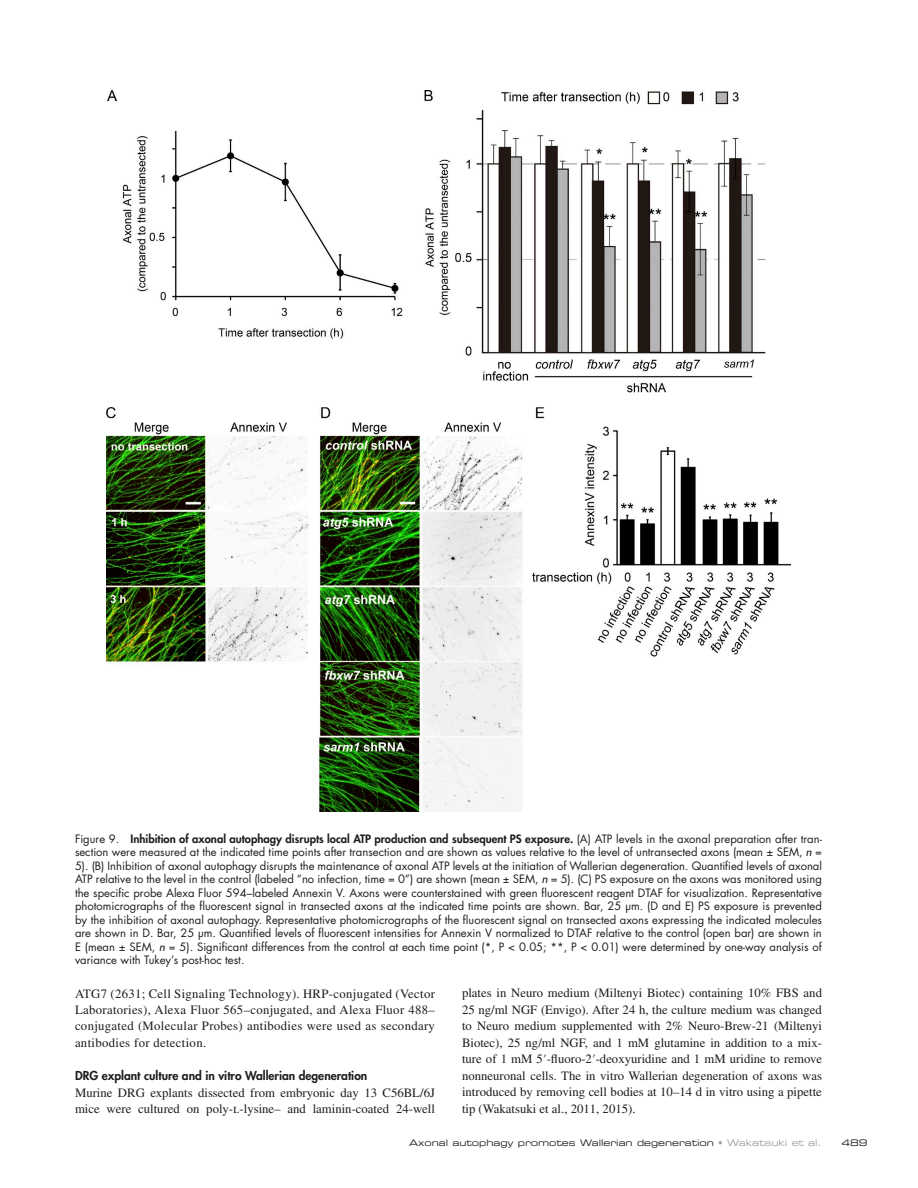
<style>
.page{position:relative;width:918px;height:1188px;background:#fff}
.page>*{position:absolute;margin:0;border:0;box-sizing:border-box;transform-origin:0 0}
.t1{font:12.75px/16.5px "Times LT Std";color:#1d1d1b;text-align:justify}
.t2{font:800 12px "Futura Std";color:#1d1d1b}
.t3{font:11.25px/13.5px "Futura Std";color:#1d1d1b;text-align:justify}
.t4{font:9px "Eurostile LT Std Ex 2";color:#1d1d1b}
.s1{font-weight:800}
.s2{font-weight:500;font-style:italic}
.s3{font-family:"STIX General"}
.s4{color:#9d9d9d}
</style>
<div class="page">
<img style="left:106px;top:90px;width:684px;height:721px">
<p class="t3" style="left:75px;top:832px;width:749px">Figure 9. <span class="s1">Inhibition of axonal autophagy disrupts local ATP production and subsequent PS exposure.</span> (A) ATP levels in the axonal preparation after tran&shy;section were measured at the indicated time points after transection and are shown as values relative to the level of untransected axons (mean ± SEM, <span class="s2">n</span> = 5). (B) Inhibition of axonal autophagy disrupts the maintenance of axonal ATP levels at the initiation of Wallerian degeneration. Quantified levels of axonal ATP relative to the level in the control (labeled “no infection, time = 0”) are shown (mean ± SEM, <span class="s2">n</span> = 5). (C) PS exposure on the axons was monitored using the specific probe Alexa Fluor 594–labeled Annexin V. Axons were counterstained with green fluorescent reagent DTAF for visualization. Representative photomicrographs of the fluorescent signal in transected axons at the indicated time points are shown. Bar, 25 µm. (D and E) PS exposure is prevented by the inhibition of axonal autophagy. Representative photomicrographs of the fluorescent signal on transected axons expressing the indicated molecules are shown in D. Bar, 25 µm. Quantified levels of fluorescent intensities for Annexin V normalized to DTAF relative to the control (open bar) are shown in E (mean ± SEM, <span class="s2">n</span> = 5). Significant differences from the control at each time point (*, P &lt; 0.05; **, P &lt; 0.01) were determined by one-way analysis of variance with Tukey’s post-hoc test.</p>
<p class="t1" style="left:75px;top:985px;width:362px">ATG7 (2631; Cell Signaling Technology). HRP-conjugated (Vector Laboratories), Alexa Fluor 565–conjugated, and Alexa Fluor 488– conjugated (Molecular Probes) antibodies were used as secondary antibodies for detection.</p>
<p class="t2" style="left:75px;top:1068px;width:294px">DRG explant culture and in vitro Wallerian degeneration</p>
<p class="t1" style="left:75px;top:1084px;width:362px">Murine DRG explants dissected from embryonic day 13 C56BL/6J mice were cultured on poly-l-lysine– and laminin-coated 24-well</p>
<p class="t1" style="left:462px;top:985px;width:362px">plates in Neuro medium (Miltenyi Biotec) containing 10% FBS and 25 ng/ml NGF (Envigo). After 24 h, the culture medium was changed to Neuro medium supplemented with 2% Neuro-Brew-21 (Miltenyi Biotec), 25 ng/ml NGF, and 1 mM glutamine in addition to a mix&shy;ture of 1 mM 5<span class="s3">′</span>-fluoro-2<span class="s3">′</span>-deoxyuridine and 1 mM uridine to remove nonneuronal cells. The in vitro Wallerian degeneration of axons was introduced by removing cell bodies at 10–14 d in vitro using a pipette tip (Wakatsuki et al., 2011, 2015).</p>
<p class="t4" style="left:409px;top:1136px;width:414px">Axonal autophagy promotes Wallerian degeneration <span class="s4">• Wakatsuki et al.</span></p>
<p class="t4" style="left:841px;top:1136px;width:28px">489</p>
</div>
